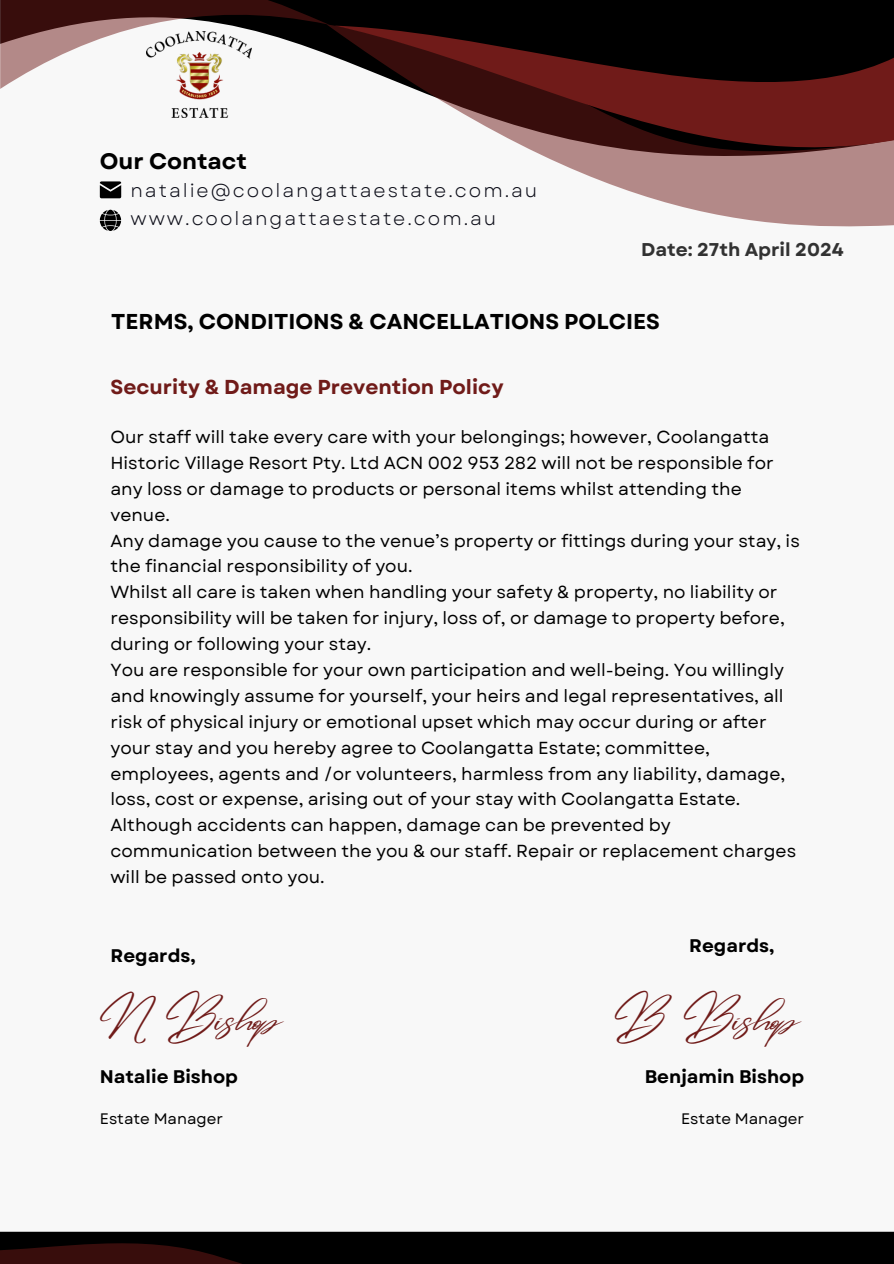
<style>
.page{position:relative;width:894px;height:1264px;background:#fff}
.page>*{position:absolute;margin:0;border:0;box-sizing:border-box;transform-origin:0 0}
.t1{font:39.6px "Andasia";color:#701b19}
.t2{font:700 22.5px "Garet";color:#000}
.t3{font:700 21.45px "Garet";color:#000}
.t4{font:700 20.1px "Garet";color:#701b19}
.t5{font:18.9px/28.2px "Garet";letter-spacing:.105em;color:#0d0e19}
.t6{font:700 18.45px "Garet";color:#323232}
.t7{font:700 18.3px "Garet";color:#000}
.t8{font:17.4px/25.8px "Garet";color:#000}
.t9{font:15.15px "Garet";color:#000}
</style>
<div class="page">
<div style="left:0;top:0;width:893px;height:1263px;background:#f8f8f8"></div>
<svg style="left:99px;top:0;width:794px;height:222px"></svg>
<svg style="left:326px;top:24px;width:567px;height:203px"></svg>
<svg style="left:334px;top:26px;width:559px;height:159px"></svg>
<svg style="left:0;top:0;width:329px;height:89px"></svg>
<svg style="left:100px;top:181px;width:21px;height:17px"></svg>
<svg style="left:100px;top:210px;width:21px;height:21px"></svg>
<div style="left:315px;top:1231px;width:578px;height:32px;background:#000"></div>
<svg style="left:0;top:1231px;width:315px;height:32px;background:#190a0a"></svg>
<img style="left:147px;top:32px;width:104px;height:85px">
<h3 class="t2" style="left:100px;top:145px;width:148px">Our Contact</h3>
<p class="t5" style="left:130px;top:176px;width:408px">natalie@coolangattaestate.com.au www.coolangattaestate.com.au</p>
<h5 class="t6" style="left:641px;top:236px;width:204px">Date: 27th April 2024</h5>
<p class="t3" style="left:111px;top:306px;width:550px">TERMS, CONDITIONS &amp; CANCELLATIONS POLCIES</p>
<p class="t4" style="left:110px;top:372px;width:394px">Security &amp; Damage Prevention Policy</p>
<p class="t8" style="left:110px;top:424px;width:690px">Our staff will take every care with your belongings; however, Coolangatta Historic Village Resort Pty. Ltd ACN 002 953 282 will not be responsible for any loss or damage to products or personal items whilst attending the venue.<br>Any damage you cause to the venue’s property or fittings during your stay, is the financial responsibility of you.<br>Whilst all care is taken when handling your safety &amp; property, no liability or responsibility will be taken for injury, loss of, or damage to property before, during or following your stay.<br>You are responsible for your own participation and well-being. You willingly and knowingly assume for yourself, your heirs and legal representatives, all risk of physical injury or emotional upset which may occur during or after your stay and you hereby agree to Coolangatta Estate; committee, employees, agents and /or volunteers, harmless from any liability, damage, loss, cost or expense, arising out of your stay with Coolangatta Estate.<br>Although accidents can happen, damage can be prevented by communication between the you &amp; our staff. Repair or replacement charges will be passed onto you.</p>
<h4 class="t7" style="left:110px;top:942px;width:87px">Regards,</h4>
<h4 class="t1" style="left:100px;top:988px;width:185px">N Bishop</h4>
<h4 class="t7" style="left:100px;top:1063px;width:140px">Natalie Bishop</h4>
<h6 class="t9" style="left:100px;top:1107px;width:125px">Estate Manager</h6>
<h4 class="t7" style="left:689px;top:932px;width:87px">Regards,</h4>
<p class="t1" style="left:612px;top:988px;width:190px">B Bishop</p>
<h1 class="t7" style="left:644px;top:1063px;width:161px">Benjamin Bishop</h1>
<h4 class="t9" style="left:681px;top:1107px;width:125px">Estate Manager</h4>
</div>
